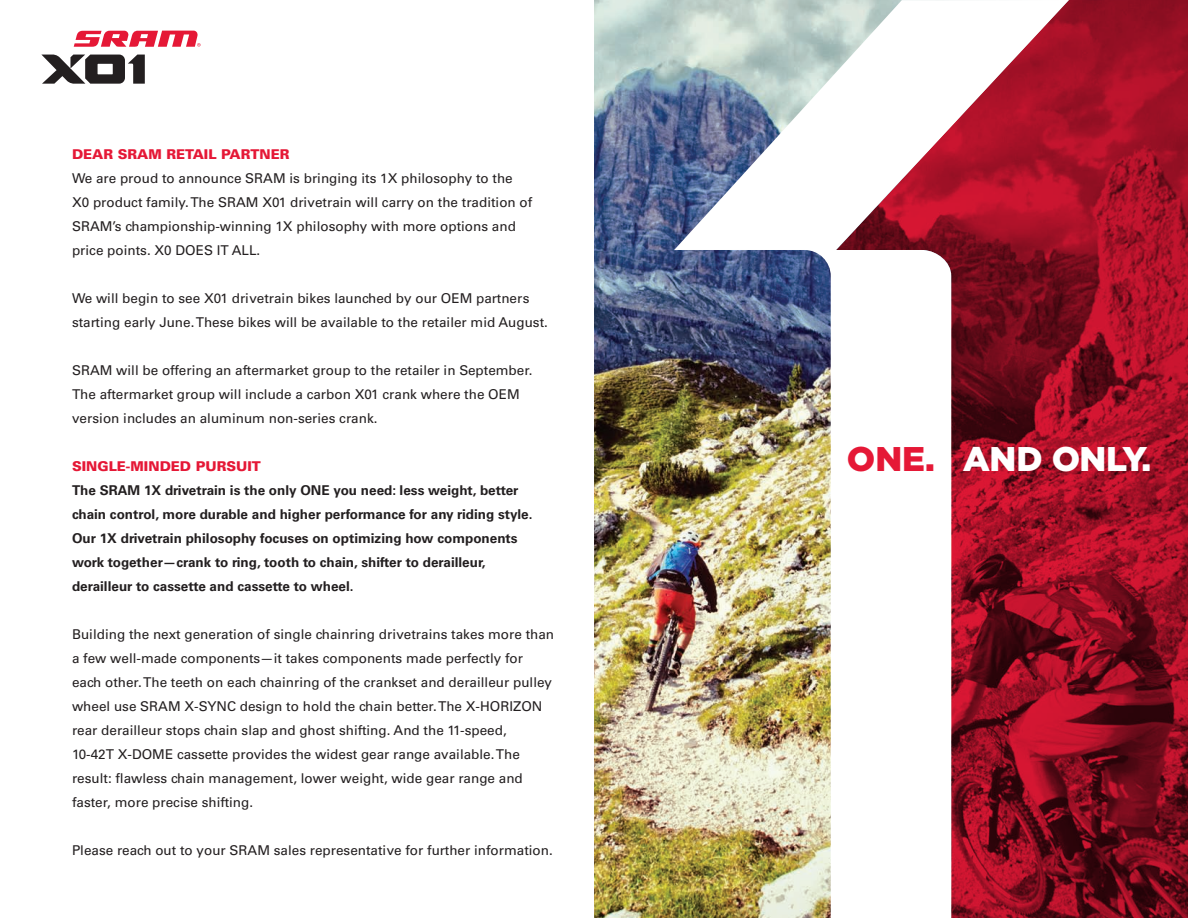
<style>
.page{position:relative;width:1188px;height:918px;background:#fff}
.page>*{position:absolute;margin:0;border:0;box-sizing:border-box;transform-origin:0 0}
.Intro_Copy{font:900 34.2px "Gotham";letter-spacing:-.015em;color:#fff}
.Intro_Copy-2{font:900 34.2px "Gotham";color:#e51836}
.t1{font:13.5px/24px "Univers LT";color:#231f20}
.t2{font:700 13.5px/24px "Univers LT";color:#231f20}
.t3{font:900 13.5px "Univers LT";color:#e51836}
</style>
<div class="page">
<img style="left:594px;top:0;width:80px;height:918px">
<svg style="left:1069px;top:0;width:119px;height:918px;background:#910e22"></svg>
<img style="left:674px;top:0;width:395px;height:918px">
<svg style="left:42px;top:55px;width:103px;height:29px"></svg>
<svg style="left:74px;top:30px;width:127px;height:17px"></svg>
<p class="t3" style="left:72px;top:145px;width:219px">DEAR SRAM RETAIL PARTNER</p>
<p class="t1" style="left:72px;top:166px;width:462px">We are proud to announce SRAM is bringing its 1X philosophy to the X0 product family. The SRAM X01 drivetrain will carry on the tradition of SRAM’s championship-winning 1X philosophy with more options and price points. X0 DOES IT ALL.</p>
<p class="t1" style="left:72px;top:286px;width:477px">We will begin to see X01 drivetrain bikes launched by our OEM partners starting early June. These bikes will be available to the retailer mid August.</p>
<p class="t1" style="left:72px;top:358px;width:462px">SRAM will be offering an aftermarket group to the retailer in September.<br>The aftermarket group will include a carbon X01 crank where the OEM version includes an aluminum non-series crank.</p>
<p class="t3" style="left:72px;top:457px;width:190px">SINGLE-MINDED PURSUIT</p>
<p class="t2" style="left:72px;top:478px;width:462px">The SRAM 1X drivetrain is the only ONE you need: less weight, better chain control, more durable and higher performance for any riding style.<br>Our 1X drivetrain philosophy focuses on optimizing how components work together—crank to ring, tooth to chain, shifter to derailleur, derailleur to cassette and cassette to wheel.</p>
<p class="t1" style="left:72px;top:622px;width:484px">Building the next generation of single chainring drivetrains takes more than a few well-made components—it takes components made perfectly for each other. The teeth on each chainring of the crankset and derailleur pulley wheel use SRAM X-SYNC design to hold the chain better. The X-HORIZON rear derailleur stops chain slap and ghost shifting. And the 11-speed,<br>10-42T X-DOME cassette provides the widest gear range available. The result: flawless chain management, lower weight, wide gear range and faster, more precise shifting.</p>
<p class="t1" style="left:72px;top:838px;width:482px">Please reach out to your SRAM sales representative for further information.</p>
<p class="Intro_Copy-2" style="left:847px;top:435px;width:89px">ONE.</p>
<p class="Intro_Copy" style="left:963px;top:435px;width:190px">AND ONLY.</p>
</div>
